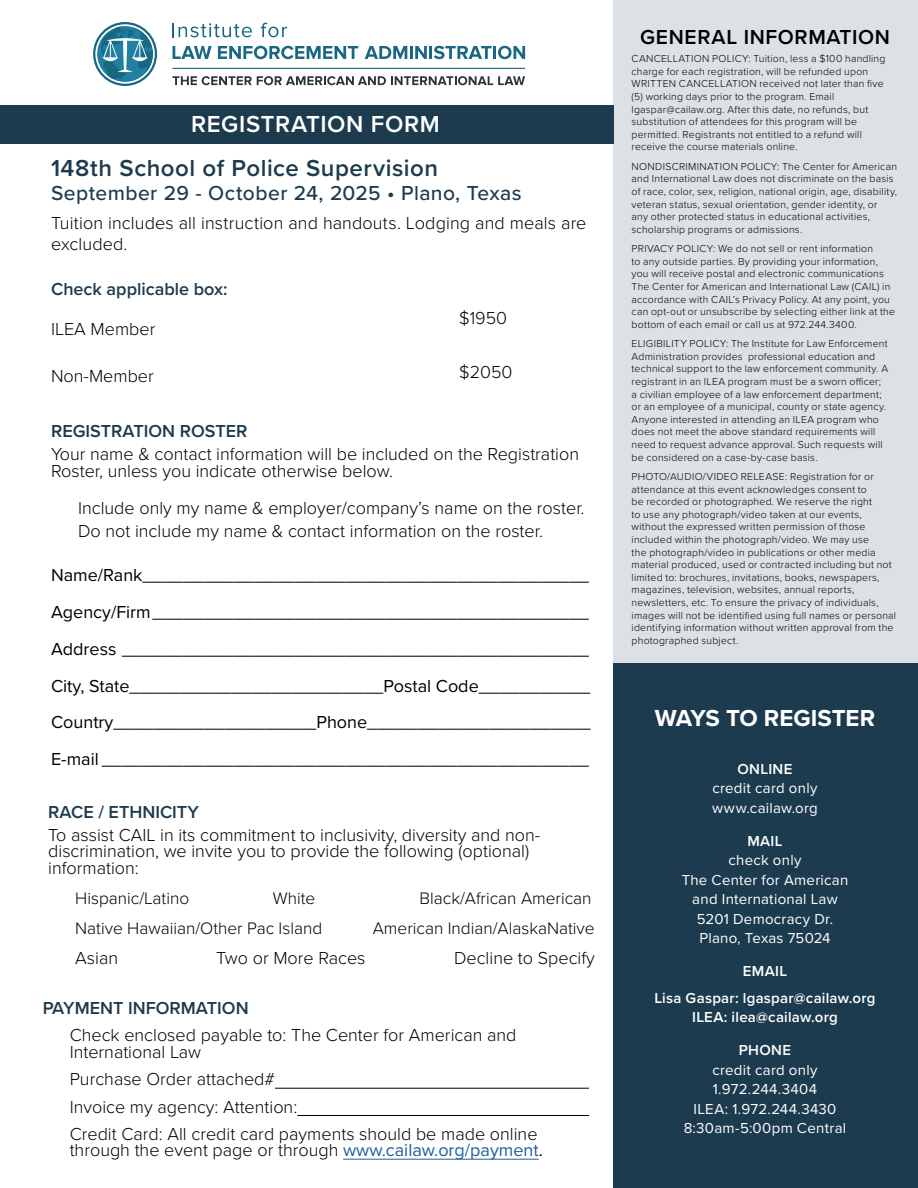
<style>
.page{position:relative;width:918px;height:1188px;background:#fff}
.page>*{position:absolute;margin:0;border:0;box-sizing:border-box;transform-origin:0 0}
.t1{font:600 24px "Proxima Nova";letter-spacing:.02em;color:#1d3b4f}
.t2{font:600 24px "Proxima Nova";letter-spacing:.03em;color:#fff}
.t3{font:700 24px "Proxima Nova";letter-spacing:-.005em;color:#fff}
.t4{font:500 21px "Proxima Nova";letter-spacing:.02em;color:#1d3b4f}
.t5{font:600 21px "Proxima Nova";letter-spacing:.03em;color:#000}
.t6{font:300 18px/16.5px "Proxima Nova";color:#000}
.t7{font:18px/36.8px "Proxima Nova";color:#000}
.t8{font:600 18px "Proxima Nova";color:#1d3b4f}
.t9{font:300 17.25px "Proxima Nova";color:#000}
.t10{font:15px/19.5px "Proxima Nova";letter-spacing:.015em;color:#fff;text-align:center}
.t11{font:600 15px/26.2px "Proxima Nova";letter-spacing:.015em;color:#fff;text-align:center}
.t12{font:300 10.5px/12.6px "Proxima Nova";letter-spacing:.02em;color:#000}
.s1{font-weight:400;color:#215e9e}
.s2{font-weight:400}
</style>
<div class="page">
<div style="left:0;top:106px;width:613px;height:38px;background:#1d3b4f"></div>
<div style="left:613px;top:664px;width:305px;height:524px;background:#1d3b4f"></div>
<div style="left:613px;top:0;width:305px;height:666px;background:#dde1e4"></div>
<hr style="left:275px;top:1088px;width:314px;height:1px;background:#000">
<hr style="left:297px;top:1115px;width:292px;height:1px;background:#000">
<hr style="left:343px;top:1159px;width:196px;height:1px;background:#215e9e">
<svg style="left:93px;top:22px;width:64px;height:64px"></svg>
<svg style="left:173px;top:76px;width:352px;height:9px"></svg>
<hr style="left:173px;top:68px;width:352px;height:1px;background:#186783">
<svg style="left:173px;top:23px;width:79px;height:14px"></svg>
<svg style="left:261px;top:23px;width:26px;height:14px"></svg>
<svg style="left:173px;top:46px;width:39px;height:13px"></svg>
<svg style="left:218px;top:46px;width:140px;height:13px"></svg>
<svg style="left:365px;top:46px;width:160px;height:13px"></svg>
<h1 class="t2" style="left:191px;top:106px;width:250px">REGISTRATION FORM</h1>
<h1 class="t1" style="left:51px;top:151px;width:389px">148th School of Police Supervision</h1>
<h2 class="t4" style="left:51px;top:178px;width:472px">September 29 - October 24, 2025 • Plano, Texas</h2>
<h3 class="t6" style="left:51px;top:211px;width:537px;line-height:21.6px">Tuition includes all instruction and handouts. Lodging and meals are excluded.</h3>
<h3 class="t8" style="left:51px;top:275px;width:178px">Check applicable box:</h3>
<h3 class="t6" style="left:51px;top:320px;width:106px">ILEA Member</h3>
<h3 class="t6" style="left:51px;top:367px;width:104px">Non-Member</h3>
<h3 class="t6" style="left:459px;top:309px;width:49px">$1950</h3>
<h3 class="t6" style="left:459px;top:363px;width:55px">$2050</h3>
<h3 class="t8" style="left:51px;top:418px;width:198px">REGISTRATION ROSTER</h3>
<h3 class="t6" style="left:51px;top:445px;width:530px">Your name &amp; contact information will be included on the Registration<br>Roster, unless you indicate otherwise below.</h3>
<h3 class="t6" style="left:78px;top:495px;width:508px;line-height:23.2px">Include only my name &amp; employer/company’s name on the roster.<br>Do not include my name &amp; contact information on the roster.</h3>
<p class="t7" style="left:51px;top:556px;width:541px">Name/Rank____________________________________________ Agency/Firm___________________________________________ Address<br>City, State_________________________Postal Code___________ Country____________________Phone______________________ E-mail</p>
<h3 class="t8" style="left:48px;top:798px;width:152px">RACE / ETHNICITY</h3>
<h3 class="t6" style="left:48px;top:826px;width:493px">To assist CAIL in its commitment to inclusivity, diversity and non&shy;discrimination, we invite you to provide the following (optional) information:</h3>
<h3 class="t9" style="left:75px;top:885px;width:115px">Hispanic/Latino</h3>
<h3 class="t9" style="left:273px;top:885px;width:44px">White</h3>
<h3 class="t9" style="left:420px;top:885px;width:173px">Black/African American</h3>
<h3 class="t9" style="left:75px;top:915px;width:248px">Native Hawaiian/Other Pac Island</h3>
<h3 class="t9" style="left:373px;top:915px;width:223px">American Indian/AlaskaNative</h3>
<h3 class="t6" style="left:75px;top:949px;width:44px">Asian</h3>
<h3 class="t6" style="left:216px;top:949px;width:151px">Two or More Races</h3>
<h3 class="t6" style="left:454px;top:949px;width:142px">Decline to Specify</h3>
<h3 class="t8" style="left:43px;top:995px;width:207px">PAYMENT INFORMATION</h3>
<h3 class="t6" style="left:70px;top:1026px;width:448px">Check enclosed payable to: The Center for American and<br>International Law</h3>
<h3 class="t6" style="left:70px;top:1065px;width:469px;line-height:27.3px">Purchase Order attached#<br>Invoice my agency: Attention:<br>Credit Card: All credit card payments should be made online</h3>
<h3 class="t6" style="left:70px;top:1141px;width:475px">through the event page or through <span class="s1">www.cailaw.org/payment</span><span class="s2">.</span></h3>
<h2 class="t5" style="left:640px;top:21px;width:251px">GENERAL INFORMATION</h2>
<p class="t12" style="left:632px;top:52px;width:255px">CANCELLATION POLICY: Tuition, less a $100 handling charge for each registration, will be refunded upon WRITTEN CANCELLATION received not later than five (5) working days prior to the program. Email lgaspar@cailaw.org. After this date, no refunds, but substitution of attendees for this program will be permitted. Registrants not entitled to a refund will receive the course materials online.</p>
<p class="t12" style="left:632px;top:159px;width:267px">NONDISCRIMINATION POLICY: The Center for American and International Law does not discriminate on the basis of race, color, sex, religion, national origin, age, disability, veteran status, sexual orientation, gender identity, or<br>any other protected status in educational activities, scholarship programs or admissions.</p>
<p class="t12" style="left:632px;top:242px;width:265px">PRIVACY POLICY: We do not sell or rent information<br>to any outside parties. By providing your information, you will receive postal and electronic communications The Center for American and International Law (CAIL) in accordance with CAIL’s Privacy Policy. At any point, you can opt-out or unsubscribe by selecting either link at the bottom of each email or call us at 972.244.3400.</p>
<p class="t12" style="left:632px;top:337px;width:258px">ELIGIBILITY POLICY: The Institute for Law Enforcement Administration provides professional education and technical support to the law enforcement community. A registrant in an ILEA program must be a sworn officer; a civilian employee of a law enforcement department; or an employee of a municipal, county or state agency.<br>Anyone interested in attending an ILEA program who does not meet the above standard requirements will need to request advance approval. Such requests will be considered on a case-by-case basis.</p>
<p class="t12" style="left:632px;top:470px;width:266px">PHOTO/AUDIO/VIDEO RELEASE: Registration for or attendance at this event acknowledges consent to<br>be recorded or photographed. We reserve the right<br>to use any photograph/video taken at our events, without the expressed written permission of those included within the photograph/video. We may use<br>the photograph/video in publications or other media material produced, used or contracted including but not limited to: brochures, invitations, books, newspapers, magazines, television, websites, annual reports, newsletters, etc. To ensure the privacy of individuals, images will not be identified using full names or personal identifying information without written approval from the photographed subject.</p>
<h1 class="t3" style="left:655px;top:700px;width:222px">WAYS TO REGISTER</h1>
<h3 class="t11" style="left:738px;top:755px;width:56px">ONLINE</h3>
<h3 class="t10" style="left:712px;top:778px;width:107px;text-align:left">credit card only www.cailaw.org</h3>
<h3 class="t11" style="left:747px;top:827px;width:37px">MAIL</h3>
<h3 class="t10" style="left:682px;top:850px;width:168px">check only<br>The Center for American and International Law<br>5201 Democracy Dr.<br>Plano, Texas 75024</h3>
<h3 class="t11" style="left:654px;top:958px;width:223px">EMAIL<br>Lisa Gaspar: lgaspar@cailaw.org</h3>
<h3 class="t11" style="left:692px;top:1004px;width:147px">ILEA: ilea@cailaw.org</h3>
<h3 class="t11" style="left:739px;top:1037px;width:54px">PHONE</h3>
<h3 class="t10" style="left:684px;top:1059px;width:164px">credit card only<br>1.972.244.3404<br>ILEA: 1.972.244.3430<br>8:30am-5:00pm Central</h3>
</div>
